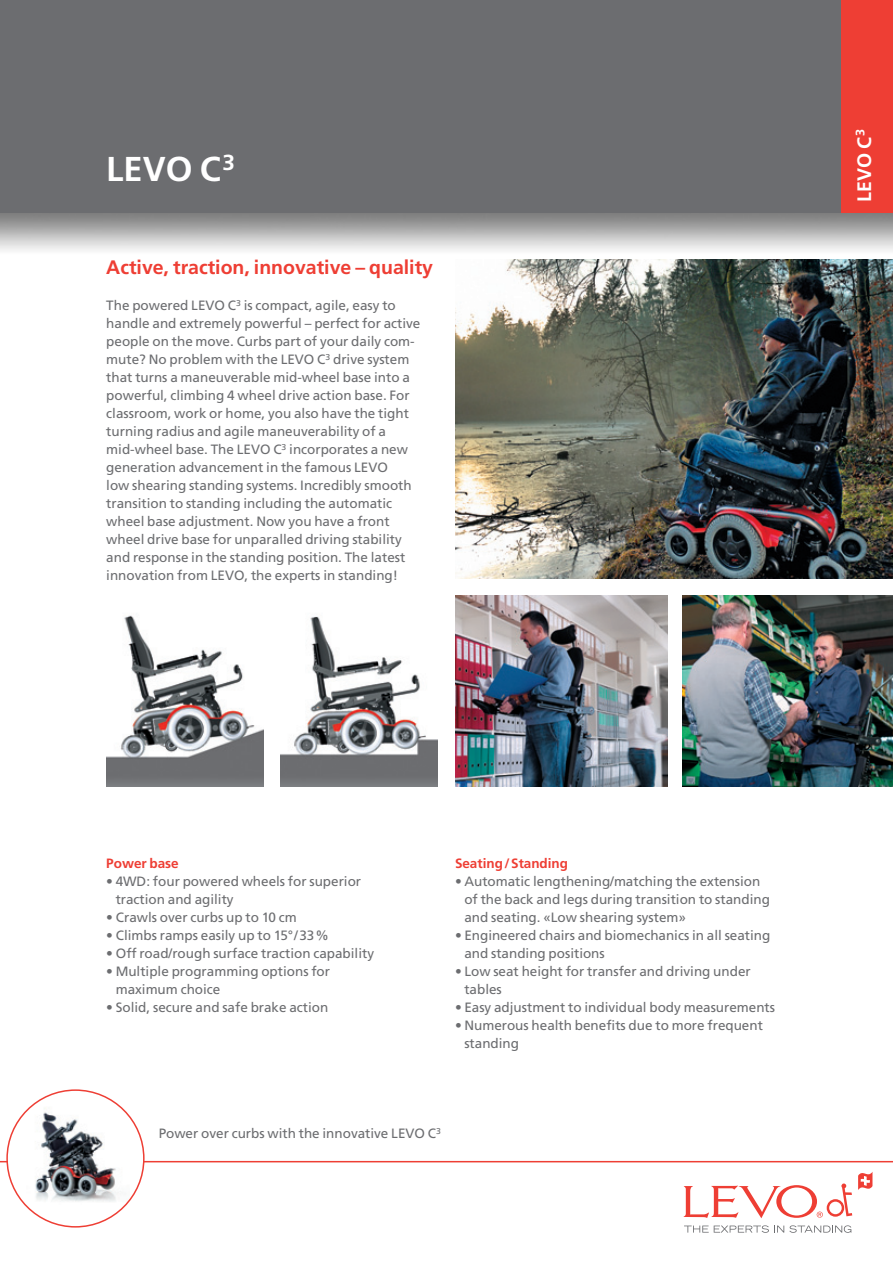
<style>
.page{position:relative;width:893px;height:1263px;background:#fff}
.page>*{position:absolute;margin:0;border:0;box-sizing:border-box;transform-origin:0 0}
.t1{font:700 34.5px "Frutiger";color:#fff}
.t2{font:700 19.5px "Frutiger";color:#ee3e34}
.t3{font:700 19.5px "Frutiger";color:#fff}
.t4{font:13.5px/18px "Frutiger";color:#6c6d70}
.t5{font:700 13.5px "Frutiger";color:#ee3e34}
</style>
<div class="page">
<div style="left:0;top:0;width:893px;height:213px;background:#6c6d70"></div>
<hr style="left:0;top:1161px;width:893px;height:1px;background:#ee3e34">
<svg style="left:858px;top:1172px;width:14px;height:18px"></svg>
<svg style="left:684px;top:1225px;width:167px;height:8px"></svg>
<svg style="left:683px;top:1183px;width:169px;height:35px"></svg>
<img style="left:455px;top:259px;width:438px;height:319px">
<img style="left:455px;top:595px;width:213px;height:191px">
<img style="left:106px;top:615px;width:158px;height:171px">
<img style="left:281px;top:616px;width:157px;height:170px">
<img style="left:682px;top:595px;width:211px;height:191px">
<svg style="left:6px;top:1089px;width:139px;height:138px"></svg>
<div style="left:842px;top:0;width:51px;height:213px;background:#ee3e34"></div>
<h1 class="t1" style="left:106px;top:155px;width:130px">LEVO C<sup>3</sup></h1>
<h2 class="t2" style="left:106px;top:260px;width:328px">Active, traction, innovative – quality</h2>
<p class="t4" style="left:106px;top:298px;width:316px">The powered LEVO C<sup>3</sup> is compact, agile, easy to handle and extremely powerful – perfect for active people on the move. Curbs part of your daily com&shy;mute? No problem with the LEVO C<sup>3</sup> drive system that turns a maneuverable mid-wheel base into a powerful, climbing 4 wheel drive action base. For classroom, work or home, you also have the tight turning radius and agile maneuverability of a mid-wheel base. The LEVO C<sup>3</sup> incorporates a new generation advancement in the famous LEVO<br>low shearing standing systems. Incredibly smooth transition to standing including the automatic wheel base adjustment. Now you have a front wheel drive base for unparalled driving stability and response in the standing position. The latest innovation from LEVO, the experts in standing!</p>
<h2 class="t3" style="left:856px;top:202px;width:74px;rotate:-90deg">LEVO C<sup>3</sup></h2>
<p class="t5" style="left:106px;top:858px;width:74px">Power base</p>
<p class="t4" style="left:116px;top:874px;width:247px;text-indent:-9px">• 4WD: four powered wheels for superior traction and agility</p>
<p class="t4" style="left:106px;top:910px;width:192px">• Crawls over curbs up to 10 cm</p>
<p class="t4" style="left:106px;top:928px;width:224px">• Climbs ramps easily up to 15°/33%</p>
<p class="t4" style="left:106px;top:946px;width:269px">• Off road/rough surface traction capability</p>
<p class="t4" style="left:116px;top:964px;width:216px;text-indent:-9px">• Multiple programming options for maximum choice</p>
<p class="t4" style="left:106px;top:1000px;width:224px">• Solid, secure and safe brake action</p>
<p class="t5" style="left:455px;top:858px;width:115px">Seating/Standing</p>
<p class="t4" style="left:464px;top:874px;width:307px;text-indent:-9px">• Automatic lengthening/matching the extension of the back and legs during transition to standing and seating. «Low shearing system»</p>
<p class="t4" style="left:464px;top:928px;width:307px;text-indent:-9px">• Engineered chairs and biomechanics in all seating and standing positions</p>
<p class="t4" style="left:464px;top:964px;width:288px;text-indent:-9px">• Low seat height for transfer and driving under tables</p>
<p class="t4" style="left:455px;top:1000px;width:322px">• Easy adjustment to individual body measurements</p>
<p class="t4" style="left:464px;top:1018px;width:300px;text-indent:-9px">• Numerous health benefits due to more frequent standing</p>
<p class="t4" style="left:159px;top:1126px;width:284px">Power over curbs with the innovative LEVO C<sup>3</sup></p>
</div>
